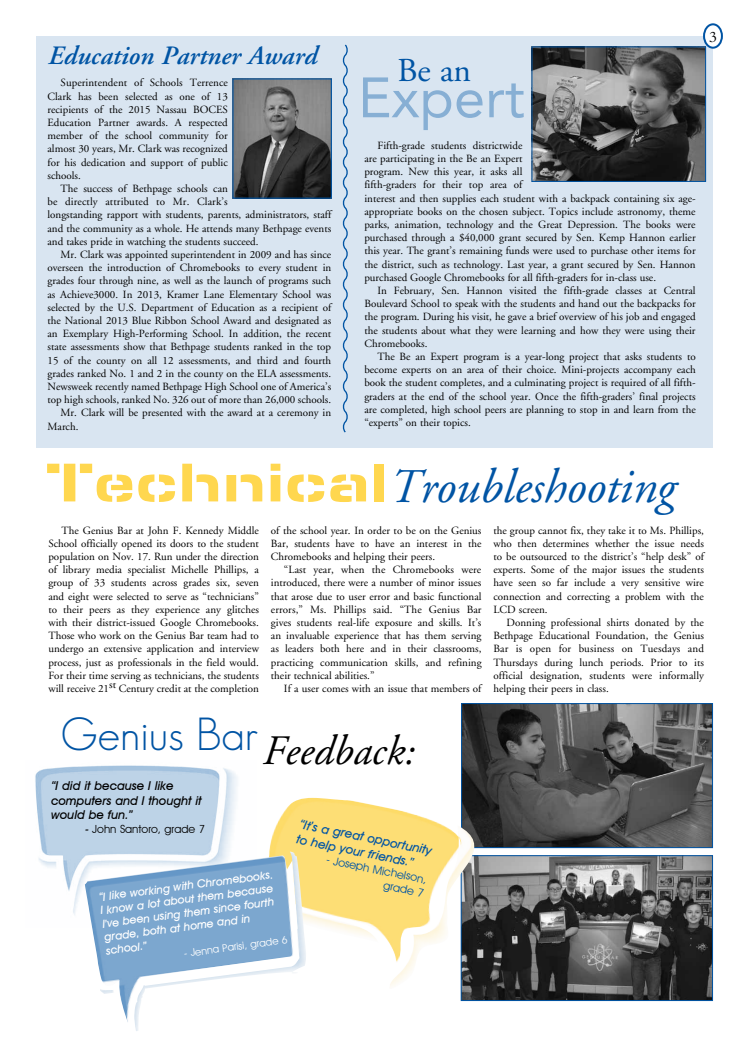
<style>
.page{position:relative;width:749px;height:1037px;background:#fff}
.page>*{position:absolute;margin:0;border:0;box-sizing:border-box;transform-origin:0 0}
.t1{font:56.2px "Avenir";color:#87afd4}
.t2{font:italic 48.3px "Adobe Garamond";color:#0054a4}
.t3{font:300 45.4px "Geosans";color:#0054a4}
.t4{font:italic 41.9px "Adobe Garamond";color:#000}
.t5{font:33.5px "Adobe Garamond";color:#0054a4}
.t6{font:italic 600 26.5px "Adobe Garamond";color:#0054a4}
.t7{font:16px "Bembo";color:#000}
.t8{font:italic 500 12.4px/15.4px "Avant Garde IT Cby BT";color:#0054a4}
.t9{font:italic 500 12.2px/14.7px "Avant Garde IT Cby BT";color:#000}
.t10{font:11.4px/13.5px "Avant Garde IT Cby BT";color:#0054a4;text-align:right}
.t11{font:italic 500 11.3px/13.7px "Avant Garde IT Cby BT";color:#fff}
.t12{font:11.2px "Avant Garde IT Cby BT";color:#000}
.t13{font:11px/13.2px "Adobe Garamond";color:#000;text-align:justify}
.t14{font:10.3px "Avant Garde IT Cby BT";color:#fff}
.s1{font-family:"Eurostile Ste D Blac Exte";font-style:normal;font-size:56.5px;color:#ffd74f}
.s2{font-weight:500;font-style:italic}
</style>
<div class="page">
<div style="left:36px;top:36px;width:677px;height:412px;background:#d9e5f1"></div>
<img style="left:234px;top:80px;width:96px;height:117px">
<div style="left:232px;top:78px;width:100px;height:121px;border:1px solid #0054a4"></div>
<img style="left:463px;top:857px;width:248px;height:142px">
<div style="left:461px;top:855px;width:252px;height:146px;border:1px solid #0054a4"></div>
<img style="left:463px;top:705px;width:248px;height:141px">
<div style="left:461px;top:703px;width:252px;height:145px;border:1px solid #0054a4"></div>
<img style="left:533px;top:48px;width:171px;height:132px">
<div style="left:531px;top:46px;width:175px;height:136px;border:1px solid #0054a4"></div>
<img style="left:35px;top:765px;width:202px;height:150px">
<img style="left:269px;top:798px;width:227px;height:191px">
<img style="left:85px;top:851px;width:223px;height:180px">
<svg style="left:287px;top:861px;width:11px;height:70px"></svg>
<svg style="left:342px;top:44px;width:6px;height:389px"></svg>
<div style="left:704px;top:24px;width:18px;height:24px;background:#fff;border-radius:50%"></div>
<div style="left:703px;top:23px;width:20px;height:26px;border:2px solid #0054a4;border-radius:50%"></div>
<h3 class="t6" style="left:47px;top:41px;width:271px">Education Partner Award</h3>
<h3 class="t5" style="left:397px;top:52px;width:75px">Be an</h3>
<h1 class="t1" style="left:358px;top:53px;width:168px">Expert</h1>
<p class="t13" style="left:48px;top:77px;width:182px;text-indent:13px">Superintendent of Schools Terrence Clark has been selected as one of 13 recipients of the 2015 Nassau BOCES Education Partner awards. A respected member of the school community for almost 30 years, Mr. Clark was recognized for his dedication and support of public schools.</p>
<p class="t13" style="left:48px;top:182px;width:285px;text-align:left;text-indent:13px">The success of Bethpage schools can<br>be directly attributed to Mr. Clark’s<br>longstanding rapport with students, parents, administrators, staff and the community as a whole. He attends many Bethpage events and takes pride in watching the students succeed.</p>
<p class="t13" style="left:61px;top:248px;width:272px">Mr. Clark was appointed superintendent in 2009 and has since</p>
<p class="t13" style="left:48px;top:261px;width:285px">overseen the introduction of Chromebooks to every student in</p>
<p class="t13" style="left:48px;top:275px;width:285px">grades four through nine, as well as the launch of programs such</p>
<p class="t13" style="left:48px;top:288px;width:285px">as Achieve3000. In 2013, Kramer Lane Elementary School was</p>
<p class="t13" style="left:48px;top:301px;width:285px">selected by the U.S. Department of Education as a recipient of</p>
<p class="t13" style="left:48px;top:314px;width:285px">the National 2013 Blue Ribbon School Award and designated as</p>
<p class="t13" style="left:48px;top:327px;width:285px">an Exemplary High-Performing School. In addition, the recent</p>
<p class="t13" style="left:48px;top:341px;width:285px">state assessments show that Bethpage students ranked in the top</p>
<p class="t13" style="left:48px;top:354px;width:285px">15 of the county on all 12 assessments, and third and fourth</p>
<p class="t13" style="left:48px;top:367px;width:285px">grades ranked No. 1 and 2 in the county on the ELA assessments.</p>
<p class="t13" style="left:48px;top:380px;width:285px">Newsweek recently named Bethpage High School one of America’s</p>
<p class="t13" style="left:48px;top:393px;width:285px">top high schools, ranked No. 326 out of more than 26,000 schools.</p>
<p class="t13" style="left:61px;top:407px;width:272px">Mr. Clark will be presented with the award at a ceremony in</p>
<p class="t13" style="left:48px;top:420px;width:32px">March.</p>
<h2 class="t2" style="left:46px;top:460px;width:629px"><span class="s1">Technical</span>Troubleshooting</h2>
<p class="t13" style="left:364px;top:139px;width:333px;text-align:left;text-indent:13px">Fifth-grade students districtwide<br>are participating in the Be an Expert<br>program. New this year, it asks all<br>fifth-graders for their top area of<br>interest and then supplies each student with a backpack containing six age&shy;appropriate books on the chosen subject. Topics include astronomy, theme parks, animation, technology and the Great Depression. The books were purchased through a $40,000 grant secured by Sen. Kemp Hannon earlier this year. The grant’s remaining funds were used to purchase other items for the district, such as technology. Last year, a grant secured by Sen. Hannon purchased Google Chromebooks for all fifth-graders for in-class use.</p>
<p class="t13" style="left:364px;top:284px;width:333px;text-indent:13px">In February, Sen. Hannon visited the fifth-grade classes at Central Boulevard School to speak with the students and hand out the backpacks for the program. During his visit, he gave a brief overview of his job and engaged the students about what they were learning and how they were using their Chromebooks.</p>
<p class="t13" style="left:364px;top:350px;width:333px;text-indent:13px">The Be an Expert program is a year-long project that asks students to become experts on an area of their choice. Mini-projects accompany each book the student completes, and a culminating project is required of all fifth&shy;graders at the end of the school year. Once the fifth-graders’ final projects are completed, high school peers are planning to stop in and learn from the “experts” on their topics.</p>
<h3 class="t7" style="left:709px;top:28px;width:9px">3</h3>
<p class="t13" style="left:48px;top:524px;width:212px;text-indent:13px">The Genius Bar at John F. Kennedy Middle School officially opened its doors to the student population on Nov. 17. Run under the direction of library media specialist Michelle Phillips, a group of 33 students across grades six, seven and eight were selected to serve as “technicians” to their peers as they experience any glitches with their district-issued Google Chromebooks.<br>Those who work on the Genius Bar team had to undergo an extensive application and interview process, just as professionals in the field would.<br>For their time serving as technicians, the students will receive 21st Century credit at the completion</p>
<p class="t13" style="left:271px;top:524px;width:212px">of the school year. In order to be on the Genius Bar, students have to have an interest in the Chromebooks and helping their peers.</p>
<p class="t13" style="left:271px;top:563px;width:212px;text-indent:13px">“Last year, when the Chromebooks were introduced, there were a number of minor issues that arose due to user error and basic functional errors,” Ms. Phillips said. “The Genius Bar gives students real-life exposure and skills. It’s an invaluable experience that has them serving as leaders both here and in their classrooms, practicing communication skills, and refining their technical abilities.”</p>
<p class="t13" style="left:284px;top:682px;width:199px">If a user comes with an issue that members of</p>
<h3 class="t3" style="left:60px;top:708px;width:200px">Genius Bar</h3>
<h3 class="t4" style="left:261px;top:728px;width:154px">Feedback:</h3>
<p class="t9" style="left:51px;top:778px;width:152px">“I did it because I like computers and I thought it would be fun.”</p>
<p class="t12" style="left:85px;top:822px;width:121px"><span class="s2">-</span> John Santoro, grade 7</p>
<p class="t11" style="left:98px;top:889px;width:177px;rotate:-7deg">“I like working with Chromebooks.<br>I know a lot about them because<br>I’ve been using them since fourth grade, both at home and in school.”</p>
<p class="t14" style="left:183px;top:947px;width:106px;rotate:-8deg">- Jenna Parisi, grade 6</p>
<p class="t8" style="left:301px;top:815px;width:136px;rotate:12deg">“It’s a great opportunity to help your friends.”</p>
<p class="t10" style="left:328px;top:852px;width:104px;rotate:12deg">- Joseph Michelson, grade 7</p>
<p class="t13" style="left:493px;top:524px;width:212px">the group cannot fix, they take it to Ms. Phillips, who then determines whether the issue needs to be outsourced to the district’s “help desk” of experts. Some of the major issues the students have seen so far include a very sensitive wire connection and correcting a problem with the LCD screen.</p>
<p class="t13" style="left:493px;top:616px;width:212px;text-indent:13px">Donning professional shirts donated by the Bethpage Educational Foundation, the Genius Bar is open for business on Tuesdays and Thursdays during lunch periods. Prior to its official designation, students were informally helping their peers in class.</p>
</div>
